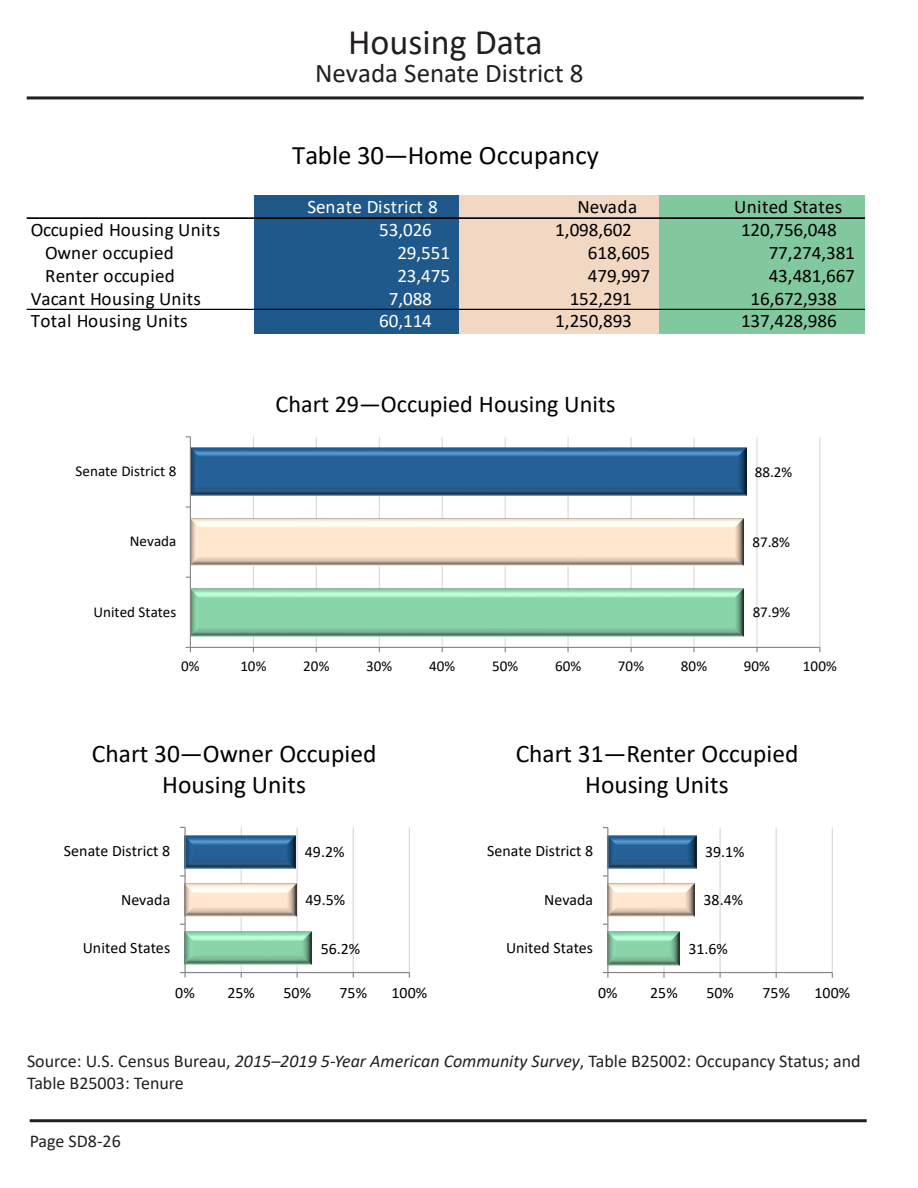
<style>
.page{position:relative;width:918px;height:1188px;background:#fff}
.page>*{position:absolute;margin:0;border:0;box-sizing:border-box;transform-origin:0 0}
.t1{font:36px "Calibri";color:#231f20}
.t2{font:27px "Calibri";color:#231f20}
.t3{font:26.7px "Calibri";letter-spacing:.005em;color:#000}
.t4{font:25.35px/31px "Calibri";color:#000;text-align:center}
.t5{font:24.15px "Calibri";color:#000}
.t6{font:19.05px/22.8px "Calibri";color:#000}
.t7{font:19.05px "Calibri";letter-spacing:.02em;color:#000}
.t8{font:19.05px/22.8px "Calibri";letter-spacing:-.005em;color:#fff}
.t9{font:18px/21.6px "Calibri";color:#231f20}
.t10{font:15.9px "Calibri";color:#000}
.t11{font:15.15px "Calibri";color:#000}
.s1{font-style:italic}
</style>
<div class="page">
<hr style="left:30px;top:1119px;width:837px;height:3px;background:#231f20">
<hr style="left:27px;top:96px;width:837px;height:3px;background:#231f20">
<div style="left:254px;top:195px;width:206px;height:138px;background:#1f598c"></div>
<div style="left:459px;top:195px;width:201px;height:138px;background:#f2d8c2"></div>
<div style="left:659px;top:195px;width:205px;height:138px;background:#81c89f"></div>
<hr style="left:27px;top:218px;width:837px;height:1px;background:#000">
<hr style="left:27px;top:309px;width:837px;height:1px;background:#000">
<hr style="left:253px;top:437px;width:1px;height:210px;background:#d9d9d9">
<hr style="left:316px;top:437px;width:1px;height:210px;background:#d9d9d9">
<hr style="left:379px;top:437px;width:1px;height:210px;background:#d9d9d9">
<hr style="left:442px;top:437px;width:1px;height:210px;background:#d9d9d9">
<hr style="left:505px;top:437px;width:1px;height:210px;background:#d9d9d9">
<hr style="left:568px;top:437px;width:1px;height:210px;background:#d9d9d9">
<hr style="left:631px;top:437px;width:1px;height:210px;background:#d9d9d9">
<hr style="left:693px;top:437px;width:2px;height:210px;background:#d9d9d9">
<hr style="left:756px;top:437px;width:2px;height:210px;background:#d9d9d9">
<hr style="left:819px;top:437px;width:1px;height:210px;background:#d9d9d9">
<img style="left:191px;top:588px;width:553px;height:48px">
<img style="left:191px;top:518px;width:553px;height:48px">
<img style="left:191px;top:448px;width:555px;height:48px">
<hr style="left:190px;top:647px;width:630px;height:1px;background:#868686">
<hr style="left:190px;top:437px;width:1px;height:210px;background:#868686">
<svg style="left:186px;top:647px;width:5px;height:5px"></svg>
<hr style="left:241px;top:827px;width:1px;height:146px;background:#d9d9d9">
<hr style="left:297px;top:827px;width:1px;height:146px;background:#d9d9d9">
<hr style="left:353px;top:827px;width:1px;height:146px;background:#d9d9d9">
<hr style="left:409px;top:827px;width:1px;height:146px;background:#d9d9d9">
<img style="left:186px;top:932px;width:126px;height:33px">
<img style="left:186px;top:883px;width:111px;height:34px">
<img style="left:186px;top:835px;width:110px;height:33px">
<hr style="left:185px;top:972px;width:224px;height:1px;background:#868686">
<hr style="left:184px;top:827px;width:2px;height:146px;background:#868686">
<svg style="left:180px;top:972px;width:6px;height:6px"></svg>
<hr style="left:663px;top:828px;width:2px;height:145px;background:#d9d9d9">
<hr style="left:720px;top:828px;width:1px;height:145px;background:#d9d9d9">
<hr style="left:776px;top:828px;width:1px;height:145px;background:#d9d9d9">
<hr style="left:832px;top:828px;width:1px;height:145px;background:#d9d9d9">
<img style="left:608px;top:932px;width:71px;height:33px">
<img style="left:608px;top:884px;width:87px;height:33px">
<img style="left:608px;top:835px;width:88px;height:33px">
<hr style="left:608px;top:972px;width:224px;height:1px;background:#868686">
<hr style="left:607px;top:828px;width:1px;height:145px;background:#868686">
<svg style="left:603px;top:972px;width:5px;height:6px"></svg>
<h1 class="t1" style="left:348px;top:17px;width:196px">Housing Data</h1>
<h2 class="t2" style="left:315px;top:55px;width:270px">Nevada Senate District 8</h2>
<h3 class="t3" style="left:292px;top:137px;width:308px">Table 30—Home Occupancy</h3>
<p class="t8" style="left:307px;top:195px;width:132px">Senate District 8</p>
<p class="t6" style="left:577px;top:195px;width:61px">Nevada</p>
<p class="t6" style="left:734px;top:195px;width:109px">United States</p>
<p class="t7" style="left:31px;top:216px;width:191px">Occupied Housing Units</p>
<p class="t8" style="left:379px;top:218px;width:54px">53,026</p>
<p class="t6" style="left:555px;top:218px;width:78px">1,098,602</p>
<p class="t6" style="left:741px;top:218px;width:97px">120,756,048</p>
<p class="t6" style="left:45px;top:241px;width:130px">Owner occupied</p>
<p class="t6" style="left:45px;top:263px;width:131px">Renter occupied</p>
<p class="t7" style="left:31px;top:285px;width:172px">Vacant Housing Units</p>
<p class="t8" style="left:389px;top:286px;width:45px">7,088</p>
<p class="t6" style="left:570px;top:286px;width:64px">152,291</p>
<p class="t6" style="left:751px;top:286px;width:88px">16,672,938</p>
<p class="t7" style="left:31px;top:308px;width:158px">Total Housing Units</p>
<p class="t8" style="left:379px;top:309px;width:54px">60,114</p>
<p class="t6" style="left:555px;top:309px;width:78px">1,250,893</p>
<p class="t6" style="left:741px;top:309px;width:97px">137,428,986</p>
<p class="t8" style="left:397px;top:241px;width:54px">29,551<br>23,475</p>
<p class="t6" style="left:588px;top:241px;width:64px">618,605<br>479,997</p>
<p class="t6" style="left:769px;top:241px;width:88px">77,274,381<br>43,481,667</p>
<p class="t5" style="left:275px;top:387px;width:342px">Chart 29—Occupied Housing Units</p>
<p class="t11" style="left:76px;top:461px;width:102px">Senate District 8</p>
<p class="t11" style="left:755px;top:461px;width:39px">88.2%</p>
<p class="t11" style="left:130px;top:531px;width:48px">Nevada</p>
<p class="t11" style="left:752px;top:532px;width:39px">87.8%</p>
<p class="t11" style="left:94px;top:601px;width:84px">United States</p>
<p class="t11" style="left:753px;top:602px;width:39px">87.9%</p>
<p class="t11" style="left:181px;top:656px;width:20px">0%</p>
<p class="t11" style="left:240px;top:656px;width:28px">10%</p>
<p class="t11" style="left:303px;top:656px;width:28px">20%</p>
<p class="t11" style="left:366px;top:656px;width:28px">30%</p>
<p class="t11" style="left:429px;top:656px;width:28px">40%</p>
<p class="t11" style="left:492px;top:656px;width:28px">50%</p>
<p class="t11" style="left:555px;top:656px;width:28px">60%</p>
<p class="t11" style="left:618px;top:656px;width:28px">70%</p>
<p class="t11" style="left:681px;top:656px;width:28px">80%</p>
<p class="t11" style="left:744px;top:656px;width:28px">90%</p>
<p class="t11" style="left:803px;top:656px;width:35px">100%</p>
<h3 class="t4" style="left:92px;top:737px;width:286px">Chart 30—Owner Occupied<br>Housing Units</h3>
<h3 class="t4" style="left:516px;top:737px;width:284px">Chart 31—Renter Occupied<br>Housing Units</h3>
<p class="t10" style="left:64px;top:840px;width:108px">Senate District 8</p>
<p class="t10" style="left:305px;top:841px;width:41px">49.2%</p>
<p class="t10" style="left:487px;top:840px;width:107px">Senate District 8</p>
<p class="t10" style="left:705px;top:841px;width:41px">39.1%</p>
<p class="t10" style="left:121px;top:888px;width:51px">Nevada</p>
<p class="t10" style="left:306px;top:889px;width:41px">49.5%</p>
<p class="t10" style="left:544px;top:888px;width:51px">Nevada</p>
<p class="t10" style="left:704px;top:889px;width:41px">38.4%</p>
<p class="t10" style="left:83px;top:937px;width:89px">United States</p>
<p class="t10" style="left:321px;top:937px;width:41px">56.2%</p>
<p class="t10" style="left:506px;top:937px;width:89px">United States</p>
<p class="t10" style="left:689px;top:937px;width:41px">31.6%</p>
<p class="t10" style="left:175px;top:981px;width:21px">0%</p>
<p class="t10" style="left:227px;top:981px;width:29px">25%</p>
<p class="t10" style="left:283px;top:981px;width:29px">50%</p>
<p class="t10" style="left:340px;top:981px;width:29px">75%</p>
<p class="t10" style="left:392px;top:981px;width:37px">100%</p>
<p class="t10" style="left:598px;top:981px;width:21px">0%</p>
<p class="t10" style="left:650px;top:981px;width:29px">25%</p>
<p class="t10" style="left:706px;top:981px;width:29px">50%</p>
<p class="t10" style="left:762px;top:981px;width:29px">75%</p>
<p class="t10" style="left:815px;top:981px;width:37px">100%</p>
<p class="t9" style="left:27px;top:1050px;width:835px">Source: U.S. Census Bureau, <span class="s1">2015–2019 5-Year American Community Survey</span>, Table B25002: Occupancy Status; and<br>Table B25003: Tenure</p>
<p class="t9" style="left:30px;top:1129px;width:93px">Page SD8-26</p>
</div>
